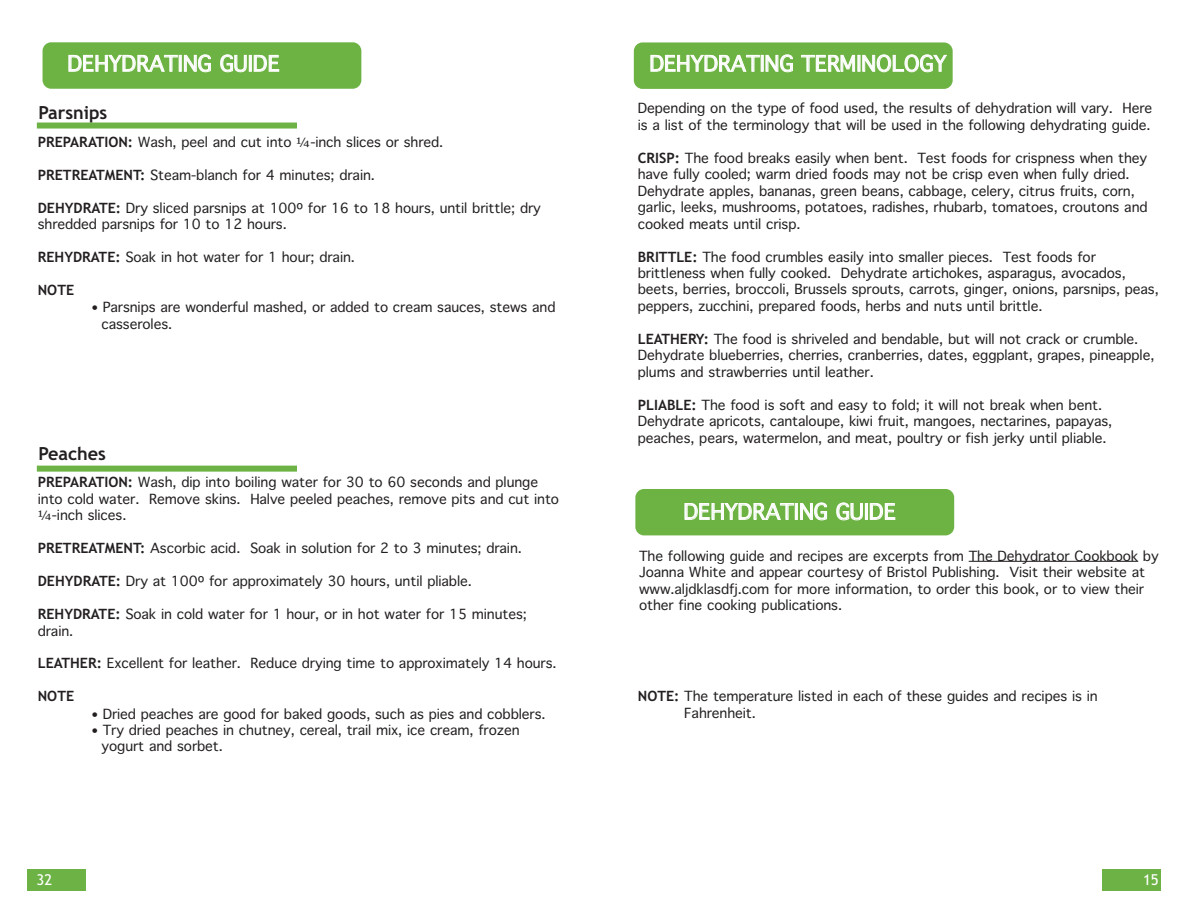
<style>
.page{position:relative;width:1188px;height:918px;background:#fff}
.page>*{position:absolute;margin:0;border:0;box-sizing:border-box;transform-origin:0 0}
.t1{font:21px "Geneva";color:#fff}
.t2{font:700 18px "Trebuchet MS";color:#231f20}
.t3{font:15px "Trebuchet MS";color:#fff}
.t4{font:700 14.25px "Trebuchet MS";color:#231f20}
.t5{font:13.5px/16.5px "Geneva";letter-spacing:-.005em;color:#231f20}
.s1{font-family:"Trebuchet MS";font-weight:700;font-size:14.25px}
.s2{font-family:"Georgia"}
.s3{font-family:"Tahoma"}
</style>
<div class="page">
<div style="left:1102px;top:869px;width:59px;height:22px;background:#6cb244"></div>
<div style="left:27px;top:870px;width:59px;height:21px;background:#6cb244"></div>
<div style="left:634px;top:42px;width:319px;height:47px;background:#6db344;border-radius:9px"></div>
<div style="left:43px;top:42px;width:318px;height:47px;background:#6db344;border-radius:9px"></div>
<div style="left:37px;top:123px;width:260px;height:6px;background:#6cb244"></div>
<div style="left:37px;top:466px;width:260px;height:6px;background:#6cb244"></div>
<div style="left:635px;top:489px;width:319px;height:46px;background:#6db344;border-radius:9px"></div>
<hr style="left:969px;top:561px;width:169px;height:1px;background:#231f20">
<h1 class="t1" style="left:67px;top:52px;width:214px">DEHYDRATING GUIDE</h1>
<h2 class="t2" style="left:38px;top:102px;width:70px">Parsnips</h2>
<p class="t5" style="left:38px;top:134px;width:407px"><span class="s1">PREPARATION:</span> Wash, peel and cut into <span class="s2">¼</span>-inch slices or shred.</p>
<p class="t5" style="left:38px;top:167px;width:339px"><span class="s1">PRETREATMENT:</span> Steam-blanch for 4 minutes; drain.</p>
<p class="t5" style="left:38px;top:200px;width:505px"><span class="s1">DEHYDRATE:</span> Dry sliced parsnips at 100<span class="s3">º</span> for 16 to 18 hours, until brittle; dry shredded parsnips for 10 to 12 hours.</p>
<p class="t5" style="left:38px;top:249px;width:319px"><span class="s1">REHYDRATE:</span> Soak in hot water for 1 hour; drain.</p>
<p class="t4" style="left:38px;top:282px;width:38px">NOTE</p>
<p class="t5" style="left:102px;top:299px;width:456px;text-indent:-10px"><span class="s3">•</span> Parsnips are wonderful mashed, or added to cream sauces, stews and casseroles.</p>
<h2 class="t2" style="left:38px;top:444px;width:69px">Peaches</h2>
<p class="t5" style="left:38px;top:475px;width:523px"><span class="s1">PREPARATION:</span> Wash, dip into boiling water for 30 to 60 seconds and plunge into cold water. Remove skins. Halve peeled peaches, remove pits and cut into <span class="s2">¼</span>-inch slices.</p>
<p class="t5" style="left:38px;top:540px;width:486px"><span class="s1">PRETREATMENT:</span> Ascorbic acid. Soak in solution for 2 to 3 minutes; drain.</p>
<p class="t5" style="left:38px;top:573px;width:436px"><span class="s1">DEHYDRATE:</span> Dry at 100<span class="s3">º</span> for approximately 30 hours, until pliable.</p>
<p class="t5" style="left:38px;top:606px;width:491px"><span class="s1">REHYDRATE:</span> Soak in cold water for 1 hour, or in hot water for 15 minutes; drain.</p>
<p class="t5" style="left:38px;top:656px;width:520px"><span class="s1">LEATHER:</span> Excellent for leather. Reduce drying time to approximately 14 hours.</p>
<p class="t4" style="left:38px;top:688px;width:38px">NOTE</p>
<p class="t5" style="left:92px;top:706px;width:455px"><span class="s3">•</span> Dried peaches are good for baked goods, such as pies and cobblers.</p>
<p class="t5" style="left:102px;top:722px;width:420px;text-indent:-10px"><span class="s3">•</span> Try dried peaches in chutney, cereal, trail mix, ice cream, frozen yogurt and sorbet.</p>
<h1 class="t1" style="left:649px;top:52px;width:299px">DEHYDRATING TERMINOLOGY</h1>
<p class="t5" style="left:638px;top:100px;width:516px">Depending on the type of food used, the results of dehydration will vary. Here is a list of the terminology that will be used in the following dehydrating guide.</p>
<p class="t5" style="left:638px;top:150px;width:511px"><span class="s1">CRISP:</span> The food breaks easily when bent. Test foods for crispness when they have fully cooled; warm dried foods may not be crisp even when fully dried.<br>Dehydrate apples, bananas, green beans, cabbage, celery, citrus fruits, corn, garlic, leeks, mushrooms, potatoes, radishes, rhubarb, tomatoes, croutons and cooked meats until crisp.</p>
<p class="t5" style="left:638px;top:249px;width:523px"><span class="s1">BRITTLE:</span> The food crumbles easily into smaller pieces. Test foods for brittleness when fully cooked. Dehydrate artichokes, asparagus, avocados, beets, berries, broccoli, Brussels sprouts, carrots, ginger, onions, parsnips, peas, peppers, zucchini, prepared foods, herbs and nuts until brittle.</p>
<p class="t5" style="left:638px;top:331px;width:518px"><span class="s1">LEATHERY:</span> The food is shriveled and bendable, but will not crack or crumble.<br>Dehydrate blueberries, cherries, cranberries, dates, eggplant, grapes, pineapple, plums and strawberries until leather.</p>
<p class="t5" style="left:638px;top:397px;width:476px"><span class="s1">PLIABLE:</span> The food is soft and easy to fold; it will not break when bent.<br>Dehydrate apricots, cantaloupe, kiwi fruit, mangoes, nectarines, papayas, peaches, pears, watermelon, and meat, poultry or fish jerky until pliable.</p>
<h1 class="t1" style="left:684px;top:500px;width:214px">DEHYDRATING GUIDE</h1>
<p class="t5" style="left:639px;top:548px;width:521px">The following guide and recipes are excerpts from The Dehydrator Cookbook by Joanna White and appear courtesy of Bristol Publishing. Visit their website at www.aljdklasdfj.com for more information, to order this book, or to view their other fine cooking publications.</p>
<p class="t5" style="left:684px;top:688px;width:415px;text-indent:-46px"><span class="s1">NOTE:</span> The temperature listed in each of these guides and recipes is in<br>Fahrenheit.</p>
<p class="t3" style="left:36px;top:871px;width:17px">32</p>
<p class="t3" style="left:1143px;top:871px;width:17px">15</p>
</div>
